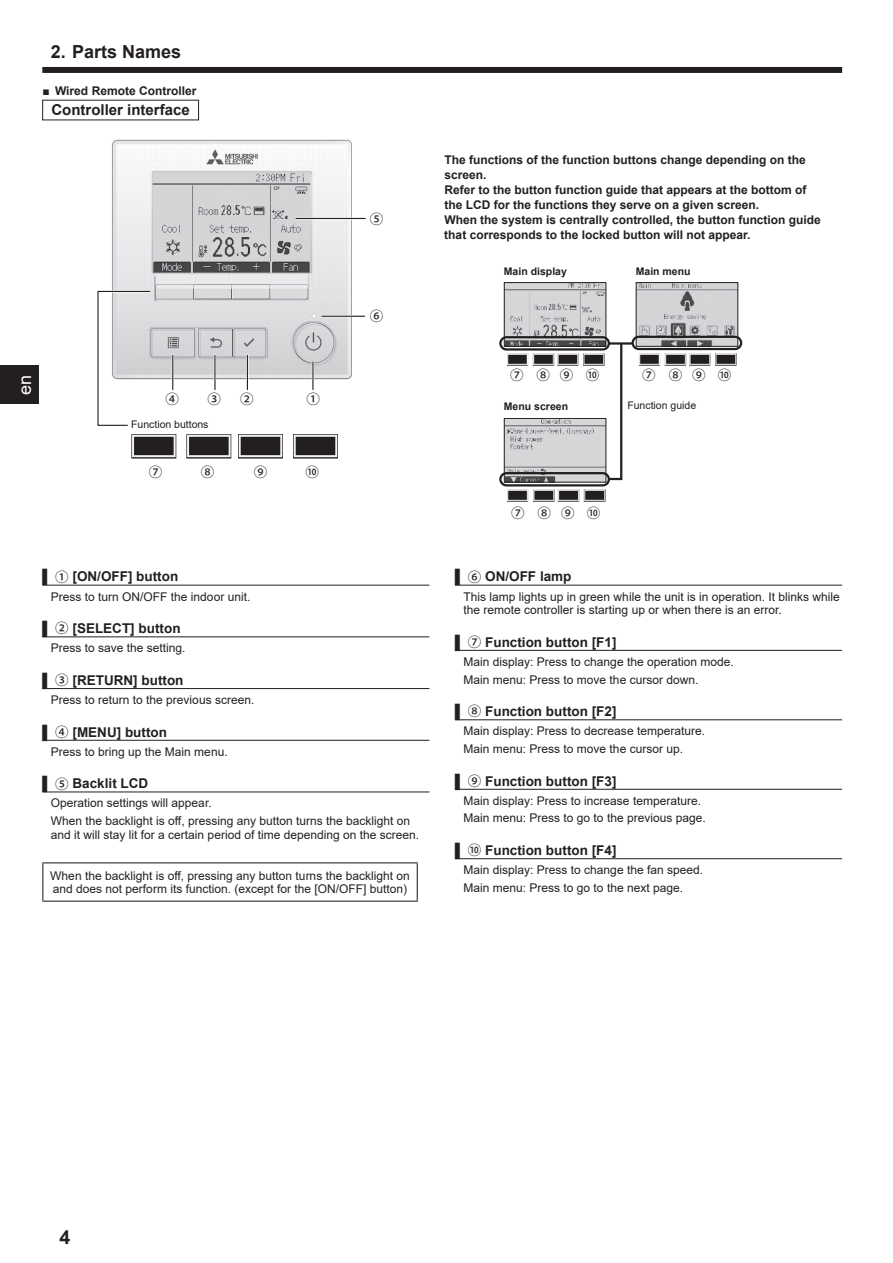
<style>
.page{position:relative;width:893px;height:1263px;background:#fff}
.page>*{position:absolute;margin:0;border:0;box-sizing:border-box;transform-origin:0 0}
.t1{font:700 19.5px "Arial";color:#231f20}
.t2{font:700 18px "Arial";color:#231f20}
.t3{font:18px "Arial";color:#fff}
.t4{font:700 15px "Arial";color:#231f20}
.t5{font:700 13.5px "Arial";color:#231f20}
.t6{font:500 13.5px "Koz Go Pro";letter-spacing:.905em;color:#231f20}
.t7{font:12px/17.7px "Arial";color:#231f20}
.t8{font:700 12px/15px "Arial";color:#231f20}
.t9{font:700 10.5px "Arial";color:#231f20}
.t10{font:10.5px "Arial";color:#231f20}
.s1{font-weight:400}
.s2{font-family:"Koz Go Pro";font-weight:500}
</style>
<div class="page">
<div style="left:0;top:366px;width:38px;height:38px;background:#231f20"></div>
<div style="left:42px;top:67px;width:800px;height:6px;background:#231f20"></div>
<img style="left:131px;top:434px;width:207px;height:25px">
<img style="left:112px;top:140px;width:240px;height:239px">
<hr style="left:296px;top:217px;width:69px;height:3px;background:#fff">
<hr style="left:322px;top:315px;width:43px;height:2px;background:#fff">
<hr style="left:296px;top:218px;width:69px;height:1px;background:#231f20">
<hr style="left:322px;top:316px;width:43px;height:1px;background:#231f20">
<svg style="left:97px;top:289px;width:217px;height:137px"></svg>
<img style="left:506px;top:353px;width:99px;height:13px">
<img style="left:506px;top:284px;width:98px;height:61px">
<div style="left:504px;top:282px;width:102px;height:65px;border:1px solid #231f20"></div>
<img style="left:638px;top:353px;width:99px;height:13px">
<img style="left:637px;top:284px;width:99px;height:61px">
<div style="left:635px;top:282px;width:103px;height:65px;border:1px solid #231f20"></div>
<img style="left:506px;top:420px;width:98px;height:61px">
<div style="left:504px;top:418px;width:102px;height:65px;border:1px solid #231f20"></div>
<img style="left:506px;top:489px;width:100px;height:13px">
<hr style="left:608px;top:342px;width:24px;height:3px;background:#231f20">
<div style="left:499px;top:336px;width:111px;height:15px;border:2px solid #231f20;border-radius:6px"></div>
<div style="left:631px;top:336px;width:111px;height:14px;border:2px solid #231f20;border-radius:6px"></div>
<svg style="left:606px;top:341px;width:17px;height:140px"></svg>
<div style="left:499px;top:472px;width:111px;height:15px;border:2px solid #231f20;border-radius:6px"></div>
<hr style="left:42px;top:585px;width:387px;height:1px;background:#231f20">
<hr style="left:42px;top:637px;width:387px;height:1px;background:#231f20">
<hr style="left:42px;top:688px;width:387px;height:1px;background:#231f20">
<hr style="left:42px;top:740px;width:387px;height:1px;background:#231f20">
<hr style="left:42px;top:792px;width:387px;height:1px;background:#231f20">
<hr style="left:42px;top:862px;width:376px;height:1px;background:#231f20">
<hr style="left:42px;top:863px;width:1px;height:38px;background:#231f20">
<hr style="left:416px;top:863px;width:2px;height:38px;background:#231f20">
<hr style="left:42px;top:901px;width:376px;height:1px;background:#231f20">
<hr style="left:455px;top:585px;width:387px;height:1px;background:#231f20">
<hr style="left:455px;top:650px;width:387px;height:1px;background:#231f20">
<hr style="left:455px;top:719px;width:387px;height:1px;background:#231f20">
<hr style="left:455px;top:789px;width:387px;height:1px;background:#231f20">
<hr style="left:455px;top:858px;width:387px;height:1px;background:#231f20">
<h2 class="t2" style="left:51px;top:45px;width:132px">2. Parts Names</h2>
<p class="t8" style="left:42px;top:85px;width:155px"><span class="s1">■</span> Wired Remote Controller</p>
<p class="t4" style="left:51px;top:105px;width:140px">Controller interface</p>
<h2 class="t3" style="left:15px;top:395px;width:22px;rotate:-90deg">en</h2>
<p class="t6" style="left:165px;top:390px;width:15px">④</p>
<p class="t6" style="left:207px;top:390px;width:15px">③</p>
<p class="t6" style="left:240px;top:390px;width:15px">②</p>
<p class="t6" style="left:306px;top:390px;width:15px">①</p>
<p class="t10" style="left:131px;top:420px;width:79px">Function buttons</p>
<p class="t6" style="left:149px;top:464px;width:15px">⑦</p>
<p class="t6" style="left:201px;top:464px;width:15px">⑧</p>
<p class="t6" style="left:254px;top:464px;width:15px">⑨</p>
<p class="t6" style="left:305px;top:464px;width:15px">⑩</p>
<p class="t6" style="left:369px;top:210px;width:15px">⑤</p>
<p class="t6" style="left:369px;top:308px;width:15px">⑥</p>
<p class="t5" style="left:42px;top:567px;width:137px">▌ <span class="s2">①</span> [ON/OFF] button</p>
<p class="t7" style="left:51px;top:589px;width:201px">Press to turn ON/OFF the indoor unit.</p>
<p class="t5" style="left:42px;top:619px;width:140px">▌ <span class="s2">②</span> [SELECT] button</p>
<p class="t7" style="left:51px;top:640px;width:136px">Press to save the setting.</p>
<p class="t5" style="left:42px;top:671px;width:143px">▌ <span class="s2">③</span> [RETURN] button</p>
<p class="t7" style="left:51px;top:692px;width:205px">Press to return to the previous screen.</p>
<p class="t5" style="left:42px;top:722px;width:126px">▌ <span class="s2">④</span> [MENU] button</p>
<p class="t7" style="left:51px;top:744px;width:178px">Press to bring up the Main menu.</p>
<p class="t5" style="left:42px;top:774px;width:107px">▌ <span class="s2">⑤</span> Backlit LCD</p>
<p class="t7" style="left:51px;top:795px;width:361px">Operation settings will appear.<br>When the backlight is off, pressing any button turns the backlight on</p>
<p class="t7" style="left:51px;top:827px;width:370px">and it will stay lit for a certain period of time depending on the screen.</p>
<p class="t7" style="left:50px;top:869px;width:361px;line-height:13.5px">When the backlight is off, pressing any button turns the backlight on and does not perform its function. (except for the [ON/OFF] button)</p>
<p class="t8" style="left:444px;top:152px;width:378px">The functions of the function buttons change depending on the screen.<br>Refer to the button function guide that appears at the bottom of the LCD for the functions they serve on a given screen.<br>When the system is centrally controlled, the button function guide that corresponds to the locked button will not appear.</p>
<p class="t9" style="left:504px;top:268px;width:65px">Main display</p>
<p class="t9" style="left:635px;top:268px;width:56px">Main menu</p>
<p class="t6" style="left:510px;top:366px;width:91px">⑦⑧⑨⑩</p>
<p class="t9" style="left:504px;top:403px;width:66px">Menu screen</p>
<p class="t6" style="left:642px;top:367px;width:91px">⑦⑧⑨⑩</p>
<p class="t10" style="left:627px;top:402px;width:70px">Function guide</p>
<p class="t6" style="left:511px;top:504px;width:91px">⑦⑧⑨⑩</p>
<p class="t5" style="left:455px;top:567px;width:118px">▌ <span class="s2">⑥</span> ON/OFF lamp</p>
<p class="t7" style="left:463px;top:591px;width:378px;line-height:13.5px">This lamp lights up in green while the unit is in operation. It blinks while the remote controller is starting up or when there is an error.</p>
<p class="t5" style="left:455px;top:632px;width:163px">▌ <span class="s2">⑦</span> Function button [F1]</p>
<p class="t7" style="left:463px;top:654px;width:272px">Main display: Press to change the operation mode.<br>Main menu: Press to move the cursor down.</p>
<p class="t5" style="left:455px;top:702px;width:163px">▌ <span class="s2">⑧</span> Function button [F2]</p>
<p class="t7" style="left:463px;top:723px;width:243px">Main display: Press to decrease temperature.<br>Main menu: Press to move the cursor up.</p>
<p class="t5" style="left:455px;top:771px;width:163px">▌ <span class="s2">⑨</span> Function button [F3]</p>
<p class="t7" style="left:463px;top:793px;width:244px">Main display: Press to increase temperature.<br>Main menu: Press to go to the previous page.</p>
<p class="t5" style="left:455px;top:841px;width:163px">▌ <span class="s2">⑩</span> Function button [F4]</p>
<p class="t7" style="left:463px;top:862px;width:241px">Main display: Press to change the fan speed.<br>Main menu: Press to go to the next page.</p>
<h1 class="t1" style="left:59px;top:1229px;width:12px">4</h1>
</div>
